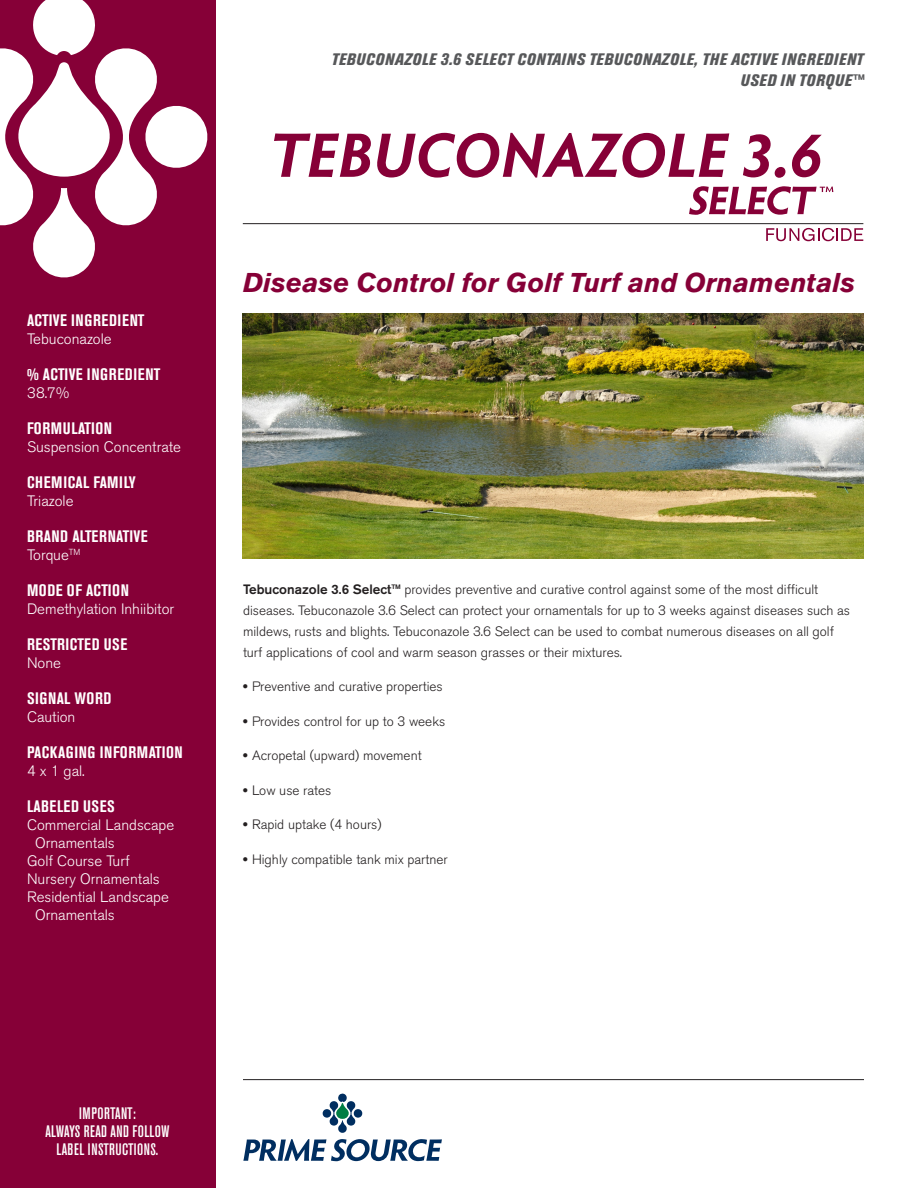
<style>
.page{position:relative;width:918px;height:1188px;background:#fff}
.page>*{position:absolute;margin:0;border:0;box-sizing:border-box;transform-origin:0 0}
.t1{font:italic 700 27px "Akzidenz Grotesk BE";color:#860037}
.t2{font:700 condensed 16.5px "Akzidenz Grotesk BE";letter-spacing:.035em;color:#fff}
.t3{font:italic 800 condensed 16.5px/21px "Akzidenz Grotesk BE";letter-spacing:.04em;color:#57585a;text-align:right}
.t4{font:500 condensed 16.5px/18px "Akzidenz Grotesk BE";letter-spacing:.02em;color:#fff;text-align:center}
.t5{font:300 15px/18px "Akzidenz Grotesk BE";color:#fff}
.t6{font:300 13.5px/21px "Akzidenz Grotesk BE";color:#231f20}
.s1{font-weight:500}
.s2{font-family:"Akzidenz Grotesk BE Super";font-weight:400}
</style>
<div class="page">
<svg style="left:322px;top:1094px;width:41px;height:39px"></svg>
<svg style="left:243px;top:1139px;width:199px;height:22px"></svg>
<hr style="left:243px;top:1079px;width:621px;height:1px;background:#231f20">
<div style="left:0;top:0;width:216px;height:1188px;background:#860037"></div>
<svg style="left:0;top:0;width:207px;height:278px"></svg>
<svg style="left:274px;top:133px;width:455px;height:45px"></svg>
<svg style="left:743px;top:134px;width:28px;height:43px"></svg>
<div style="left:775px;top:167px;width:10px;height:11px;background:#860037;border-radius:5px"></div>
<svg style="left:792px;top:135px;width:30px;height:42px"></svg>
<hr style="left:243px;top:223px;width:620px;height:1px;background:#231f20">
<svg style="left:689px;top:186px;width:144px;height:29px"></svg>
<svg style="left:766px;top:228px;width:97px;height:13px"></svg>
<img style="left:242px;top:313px;width:622px;height:245px">
<p class="t3" style="left:331px;top:49px;width:533px">TEBUCONAZOLE 3.6 SELECT CONTAINS TEBUCONAZOLE, THE ACTIVE INGREDIENT<br>USED IN TORQUE™</p>
<p class="t2" style="left:27px;top:311px;width:119px">ACTIVE INGREDIENT</p>
<p class="t5" style="left:27px;top:330px;width:86px">Tebuconazole</p>
<p class="t2" style="left:27px;top:365px;width:135px">% ACTIVE INGREDIENT</p>
<p class="t5" style="left:27px;top:384px;width:44px">38.7%</p>
<p class="t2" style="left:27px;top:419px;width:87px">FORMULATION</p>
<p class="t5" style="left:27px;top:438px;width:156px">Suspension Concentrate</p>
<p class="t2" style="left:27px;top:473px;width:110px">CHEMICAL FAMILY</p>
<p class="t5" style="left:27px;top:492px;width:48px">Triazole</p>
<p class="t2" style="left:27px;top:527px;width:122px">BRAND ALTERNATIVE</p>
<p class="t5" style="left:27px;top:546px;width:55px">Torque<sup>TM</sup></p>
<p class="t2" style="left:27px;top:581px;width:104px">MODE OF ACTION</p>
<p class="t5" style="left:27px;top:600px;width:149px">Demethylation Inhiibitor</p>
<p class="t2" style="left:27px;top:635px;width:102px">RESTRICTED USE</p>
<p class="t5" style="left:27px;top:654px;width:36px">None</p>
<p class="t2" style="left:27px;top:689px;width:86px">SIGNAL WORD</p>
<p class="t5" style="left:27px;top:708px;width:50px">Caution</p>
<p class="t2" style="left:27px;top:743px;width:157px">PACKAGING INFORMATION</p>
<p class="t5" style="left:27px;top:762px;width:59px">4 x 1 gal.</p>
<p class="t2" style="left:27px;top:797px;width:89px">LABELED USES</p>
<p class="t5" style="left:35px;top:816px;width:141px;text-indent:-8px">Commercial Landscape<br>Ornamentals</p>
<p class="t5" style="left:27px;top:852px;width:104px">Golf Course Turf</p>
<p class="t5" style="left:27px;top:870px;width:134px">Nursery Ornamentals</p>
<p class="t5" style="left:35px;top:888px;width:135px;text-indent:-8px">Residential Landscape<br>Ornamentals</p>
<p class="t1" style="left:243px;top:267px;width:614px">Disease Control for Golf Turf and Ornamentals</p>
<p class="t6" style="left:243px;top:579px;width:609px"><span class="s1">Tebuconazole 3.6 Select™</span> provides preventive and curative control against some of the most difficult diseases. Tebuconazole 3.6 Select can protect your ornamentals for up to 3 weeks against diseases such as mildews, rusts and blights. Tebuconazole 3.6 Select can be used to combat numerous diseases on all golf turf applications of cool and warm season grasses or their mixtures.</p>
<p class="t6" style="left:243px;top:677px;width:201px"><span class="s2">•</span> Preventive and curative properties</p>
<p class="t6" style="left:243px;top:711px;width:204px"><span class="s2">•</span> Provides control for up to 3 weeks</p>
<p class="t6" style="left:243px;top:746px;width:180px"><span class="s2">•</span> Acropetal (upward) movement</p>
<p class="t6" style="left:243px;top:780px;width:90px"><span class="s2">•</span> Low use rates</p>
<p class="t6" style="left:243px;top:815px;width:140px"><span class="s2">•</span> Rapid uptake (4 hours)</p>
<p class="t6" style="left:243px;top:849px;width:206px"><span class="s2">•</span> Highly compatible tank mix partner</p>
<p class="t4" style="left:45px;top:1104px;width:126px">IMPORTANT:<br>ALWAYS READ AND FOLLOW<br>LABEL INSTRUCTIONS.</p>
</div>
